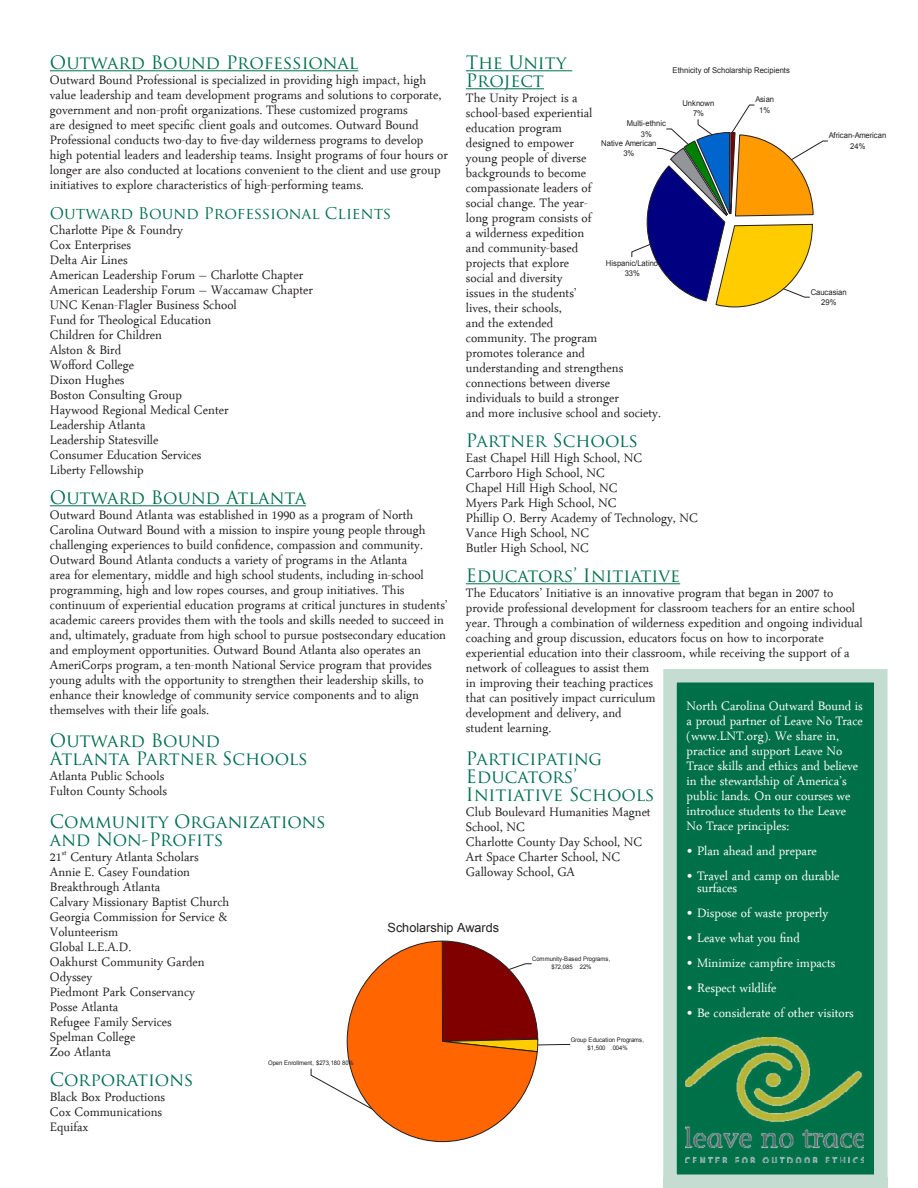
<style>
.page{position:relative;width:918px;height:1188px;background:#fff}
.page>*{position:absolute;margin:0;border:0;box-sizing:border-box;transform-origin:0 0}
.t1{font:18px/15px "Arabic Typesetting";color:#231f20}
.t2{font:18px/15px "Arabic Typesetting";color:#fff}
.t3{font:18px/18px "Trajan Pro";color:#007049}
.t4{font:15.75px "Trajan Pro";color:#007049}
.t5{font:12.6px "Arial";color:#231f20}
.t6{font:7.95px/10.2px "Arial";color:#231f20;text-align:center;scale:.96 1}
.t7{font:6.3px/8.1px "Arial";letter-spacing:-.02em;color:#231f20;text-align:center;scale:.95 1}
</style>
<div class="page">
<hr style="left:50px;top:70px;width:308px;height:1px;background:#007049">
<hr style="left:50px;top:505px;width:256px;height:1px;background:#007049">
<hr style="left:466px;top:70px;width:106px;height:1px;background:#007049">
<hr style="left:466px;top:88px;width:78px;height:1px;background:#007049">
<hr style="left:466px;top:583px;width:214px;height:1px;background:#007049">
<div style="left:670px;top:676px;width:211px;height:505px;background:#007049"></div>
<div style="left:663px;top:669px;width:225px;height:519px;border:14px solid #c5dcd2"></div>
<svg style="left:632px;top:105px;width:196px;height:202px"></svg>
<svg style="left:311px;top:941px;width:259px;height:201px"></svg>
<img style="left:686px;top:1038px;width:178px;height:124px">
<p class="t3" style="left:50px;top:53px;width:310px">Outward Bound Professional</p>
<p class="t1" style="left:50px;top:74px;width:400px">Outward Bound Professional is specialized in providing high impact, high value leadership and team development programs and solutions to corporate, government and non-profit organizations. These customized programs<br>are designed to meet specific client goals and outcomes. Outward Bound Professional conducts two-day to five-day wilderness programs to develop high potential leaders and leadership teams. Insight programs of four hours or longer are also conducted at locations convenient to the client and use group initiatives to explore characteristics of high-performing teams.</p>
<p class="t4" style="left:50px;top:203px;width:343px">Outward Bound Professional Clients</p>
<p class="t1" style="left:50px;top:224px;width:265px">Charlotte Pipe &amp; Foundry<br>Cox Enterprises<br>Delta Air Lines<br>American Leadership Forum – Charlotte Chapter<br>American Leadership Forum – Waccamaw Chapter<br>UNC Kenan-Flagler Business School<br>Fund for Theological Education<br>Children for Children<br>Alston &amp; Bird<br>Wofford College<br>Dixon Hughes<br>Boston Consulting Group<br>Haywood Regional Medical Center<br>Leadership Atlanta<br>Leadership Statesville<br>Consumer Education Services<br>Liberty Fellowship</p>
<p class="t3" style="left:50px;top:488px;width:258px">Outward Bound Atlanta</p>
<p class="t1" style="left:50px;top:509px;width:400px">Outward Bound Atlanta was established in 1990 as a program of North Carolina Outward Bound with a mission to inspire young people through challenging experiences to build confidence, compassion and community.<br>Outward Bound Atlanta conducts a variety of programs in the Atlanta<br>area for elementary, middle and high school students, including in-school programming, high and low ropes courses, and group initiatives. This continuum of experiential education programs at critical junctures in students’ academic careers provides them with the tools and skills needed to succeed in and, ultimately, graduate from high school to pursue postsecondary education and employment opportunities. Outward Bound Atlanta also operates an AmeriCorps program, a ten-month National Service program that provides young adults with the opportunity to strengthen their leadership skills, to enhance their knowledge of community service components and to align themselves with their life goals.</p>
<p class="t3" style="left:50px;top:731px;width:260px">Outward Bound<br>Atlanta Partner Schools</p>
<p class="t1" style="left:50px;top:770px;width:119px">Atlanta Public Schools<br>Fulton County Schools</p>
<p class="t3" style="left:50px;top:812px;width:278px">Community Organizations and Non-Profits</p>
<p class="t1" style="left:50px;top:851px;width:181px">21<sup>st</sup> Century Atlanta Scholars<br>Annie E. Casey Foundation<br>Breakthrough Atlanta<br>Calvary Missionary Baptist Church<br>Georgia Commission for Service &amp;<br>Volunteerism<br>Global L.E.A.D.<br>Oakhurst Community Garden<br>Odyssey<br>Piedmont Park Conservancy<br>Posse Atlanta<br>Refugee Family Services<br>Spelman College<br>Zoo Atlanta</p>
<p class="t3" style="left:50px;top:1070px;width:145px">Corporations</p>
<p class="t1" style="left:50px;top:1091px;width:117px">Black Box Productions<br>Cox Communications<br>Equifax</p>
<p class="t3" style="left:466px;top:53px;width:102px">The Unity<br>Project</p>
<p class="t1" style="left:466px;top:92px;width:197px">The Unity Project is a<br>school-based experiential<br>education program<br>designed to empower<br>young people of diverse<br>backgrounds to become compassionate leaders of<br>social change. The year-<br>long program consists of<br>a wilderness expedition<br>and community-based<br>projects that explore<br>social and diversity<br>issues in the students’<br>lives, their schools,<br>and the extended<br>community. The program<br>promotes tolerance and understanding and strengthens connections between diverse individuals to build a stronger<br>and more inclusive school and society.</p>
<p class="t3" style="left:466px;top:431px;width:174px">Partner Schools</p>
<p class="t1" style="left:466px;top:452px;width:234px">East Chapel Hill High School, NC<br>Carrboro High School, NC<br>Chapel Hill High School, NC<br>Myers Park High School, NC<br>Phillip O. Berry Academy of Technology, NC<br>Vance High School, NC<br>Butler High School, NC</p>
<p class="t3" style="left:466px;top:566px;width:216px">Educators’ Initiative</p>
<p class="t1" style="left:466px;top:587px;width:398px">The Educators’ Initiative is an innovative program that began in 2007 to provide professional development for classroom teachers for an entire school year. Through a combination of wilderness expedition and ongoing individual coaching and group discussion, educators focus on how to incorporate experiential education into their classroom, while receiving the support of a network of colleagues to assist them<br>in improving their teaching practices<br>that can positively impact curriculum<br>development and delivery, and<br>student learning.</p>
<p class="t3" style="left:466px;top:749px;width:190px">Participating<br>Educators’<br>Initiative Schools</p>
<p class="t1" style="left:466px;top:806px;width:186px">Club Boulevard Humanities Magnet<br>School, NC<br>Charlotte County Day School, NC<br>Art Space Charter School, NC<br>Galloway School, GA</p>
<p class="t6" style="left:673px;top:65px;width:124px">Ethnicity of Scholarship Recipients</p>
<p class="t6" style="left:755px;top:95px;width:21px">Asian<br>1%</p>
<p class="t6" style="left:682px;top:98px;width:35px">Unknown<br>7%</p>
<p class="t6" style="left:627px;top:119px;width:42px">Multi-ethnic<br>3%</p>
<p class="t6" style="left:601px;top:138px;width:59px">Native American<br>3%</p>
<p class="t6" style="left:829px;top:131px;width:61px">African-American<br>24%</p>
<p class="t6" style="left:606px;top:258px;width:56px">Hispanic/Latino<br>33%</p>
<p class="t6" style="left:811px;top:287px;width:39px">Caucasian<br>29%</p>
<p class="t2" style="left:687px;top:700px;width:178px">North Carolina Outward Bound is a proud partner of Leave No Trace (www.LNT.org). We share in, practice and support Leave No<br>Trace skills and ethics and believe in the stewardship of America’s public lands. On our courses we introduce students to the Leave<br>No Trace principles:</p>
<p class="t2" style="left:687px;top:845px;width:132px">• Plan ahead and prepare</p>
<p class="t2" style="left:687px;top:870px;width:154px">• Travel and camp on durable</p>
<p class="t2" style="left:697px;top:882px;width:41px">surfaces</p>
<p class="t2" style="left:687px;top:907px;width:143px">• Dispose of waste properly</p>
<p class="t2" style="left:687px;top:932px;width:115px">• Leave what you find</p>
<p class="t2" style="left:687px;top:957px;width:150px">• Minimize campfire impacts</p>
<p class="t2" style="left:687px;top:982px;width:91px">• Respect wildlife</p>
<p class="t2" style="left:687px;top:1007px;width:169px">• Be considerate of other visitors</p>
<p class="t5" style="left:388px;top:920px;width:113px">Scholarship Awards</p>
<p class="t7" style="left:532px;top:955px;width:84px">Community-Based Programs, $72,085 22%</p>
<p class="t7" style="left:571px;top:1036px;width:79px">Group Education Programs, $1,500 .004%</p>
<p class="t7" style="left:268px;top:1059px;width:92px">Open Enrollment, $273,180 80%</p>
</div>
